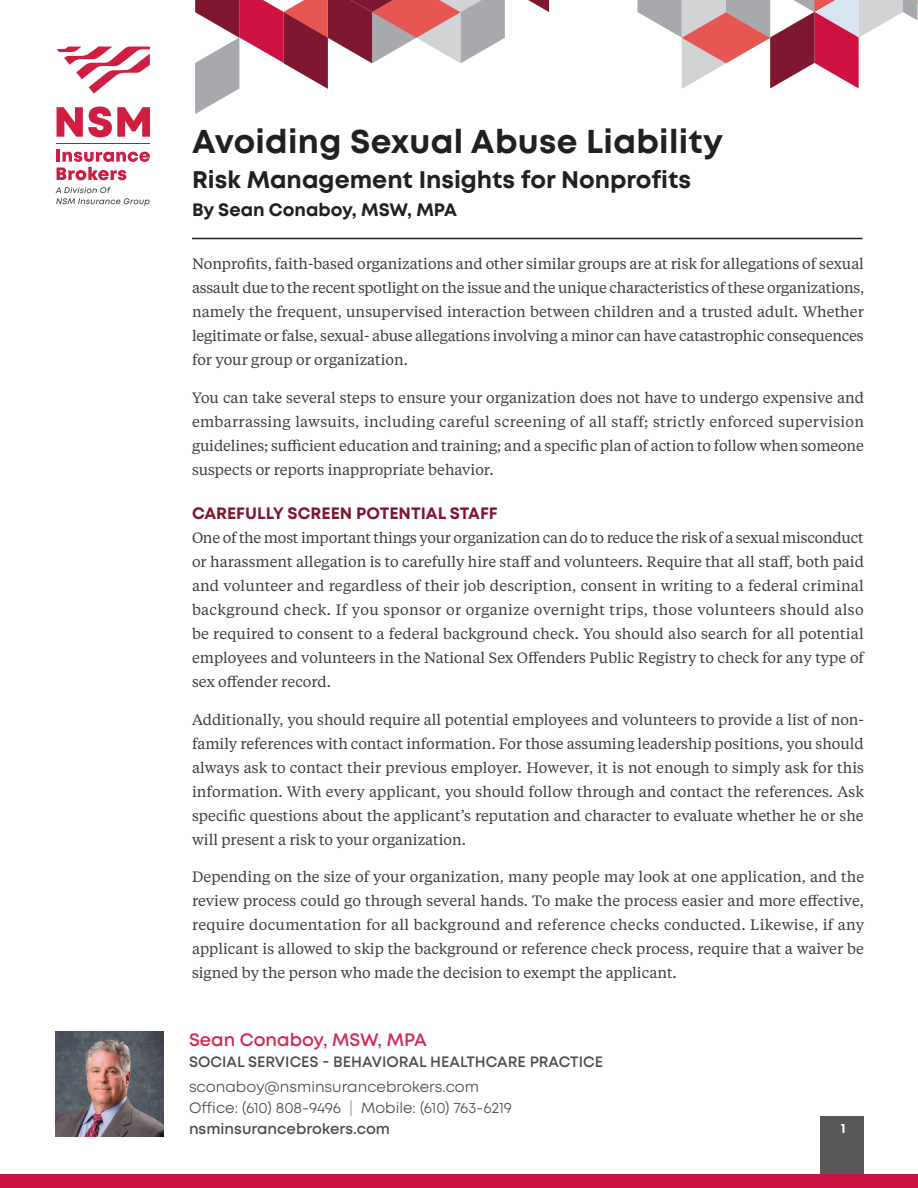
<style>
.page{position:relative;width:918px;height:1188px;background:#fff}
.page>*{position:absolute;margin:0;border:0;box-sizing:border-box;transform-origin:0 0}
.t1{font:700 33px "Mont";letter-spacing:.01em;color:#231f20}
.t2{font:700 24px "Mont";color:#231f20}
.t3{font:700 18px "Mont";color:#231f20}
.t4{font:600 18px "Mont";color:#d32954}
.t5{font:700 16.5px "Mont";color:#801731}
.t6{font:15px/24px "Tiempos Text";color:#3e3e3f;text-align:justify}
.t7{font:15px/21px "Mont";color:#4d4c4c}
.t8{font:600 15px "Mont";color:#4d4c4c}
.t9{font:700 13.5px "Mont";color:#fff}
.s1{color:#95908f}
.s2{font-weight:600}
</style>
<div class="page">
<hr style="left:192px;top:238px;width:670px;height:1px;background:#231f20">
<svg style="left:637px;top:0;width:280px;height:89px"></svg>
<svg style="left:195px;top:0;width:354px;height:114px"></svg>
<svg style="left:57px;top:106px;width:93px;height:31px"></svg>
<svg style="left:57px;top:47px;width:93px;height:47px"></svg>
<svg style="left:57px;top:149px;width:93px;height:31px"></svg>
<hr style="left:57px;top:144px;width:93px;height:1px;background:#4c4c4c">
<svg style="left:55px;top:187px;width:95px;height:19px"></svg>
<div style="left:821px;top:1116px;width:43px;height:72px;background:#57585a"></div>
<img style="left:56px;top:1031px;width:108px;height:105px">
<div style="left:0;top:1174px;width:918px;height:14px;background:#ce1141"></div>
<p class="t1" style="left:192px;top:120px;width:533px">Avoiding Sexual Abuse Liability</p>
<p class="t2" style="left:192px;top:164px;width:501px">Risk Management Insights for Nonprofits</p>
<p class="t3" style="left:192px;top:198px;width:267px">By Sean Conaboy, MSW, MPA</p>
<p class="t6" style="left:192px;top:251px;width:674px">Nonprofts, faith-based organizations and other similar groups are at risk for allegations of sexual assault due to the recent spotlight on the issue and the unique characteristics of these organizations, namely the frequent, unsupervised interaction between children and a trusted adult. Whether legitimate or false, sexual- abuse allegations involving a minor can have catastrophic consequences for your group or organization.</p>
<p class="t6" style="left:192px;top:385px;width:674px">You can take several steps to ensure your organization does not have to undergo expensive and embarrassing lawsuits, including careful screening of all staff; strictly enforced supervision guidelines; sufcient education and training; and a specifc plan of action to follow when someone suspects or reports inappropriate behavior.</p>
<h1 class="t5" style="left:192px;top:503px;width:307px">CAREFULLY SCREEN POTENTIAL STAFF</h1>
<p class="t6" style="left:192px;top:525px;width:674px">One of the most important things your organization can do to reduce the risk of a sexual misconduct or harassment allegation is to carefully hire staf and volunteers. Require that all staf, both paid and volunteer and regardless of their job description, consent in writing to a federal criminal background check. If you sponsor or organize overnight trips, those volunteers should also be required to consent to a federal background check. You should also search for all potential employees and volunteers in the National Sex Ofenders Public Registry to check for any type of sex ofender record.</p>
<p class="t6" style="left:192px;top:707px;width:674px">Additionally, you should require all potential employees and volunteers to provide a list of non&shy;family references with contact information. For those assuming leadership positions, you should always ask to contact their previous employer. However, it is not enough to simply ask for this information. With every applicant, you should follow through and contact the references. Ask specifc questions about the applicant’s reputation and character to evaluate whether he or she will present a risk to your organization.</p>
<p class="t6" style="left:192px;top:864px;width:674px">Depending on the size of your organization, many people may look at one application, and the review process could go through several hands. To make the process easier and more efective, require documentation for all background and reference checks conducted. Likewise, if any applicant is allowed to skip the background or reference check process, require that a waiver be signed by the person who made the decision to exempt the applicant.</p>
<p class="t4" style="left:189px;top:1029px;width:239px">Sean Conaboy, MSW, MPA</p>
<p class="t8" style="left:189px;top:1053px;width:416px">SOCIAL SERVICES ‑ BEHAVIORAL HEALTHCARE PRACTICE</p>
<p class="t7" style="left:189px;top:1076px;width:325px">sconaboy@nsminsurancebrokers.com<br>Office: (610) 808-9496 <span class="s1">|</span> Mobile: (610) 763-6219 <span class="s2">nsminsurancebrokers.com</span></p>
<p class="t9" style="left:841px;top:1119px;width:6px">1</p>
</div>
